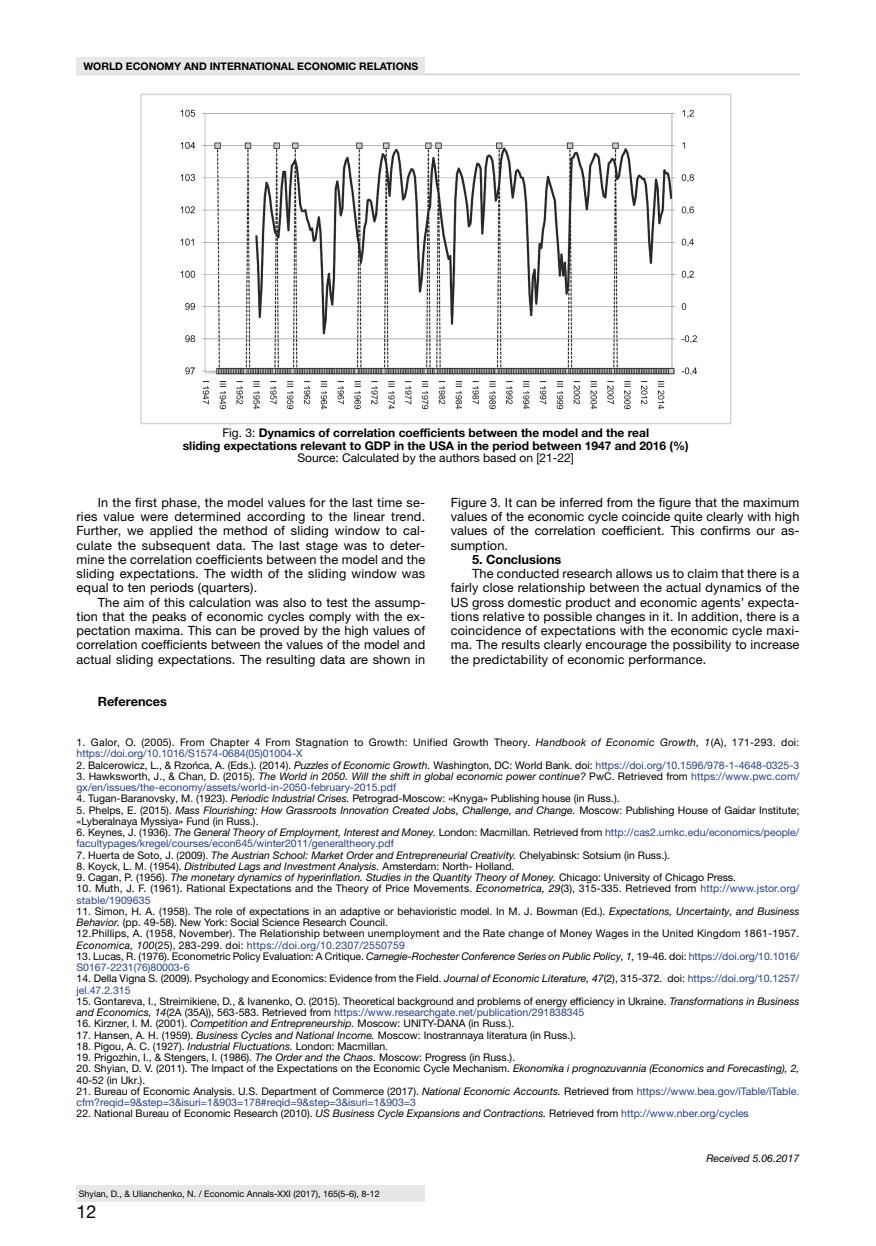
<style>
.page{position:relative;width:876px;height:1246px;background:#fff}
.page>*{position:absolute;margin:0;border:0;box-sizing:border-box;transform-origin:0 0}
.t1{font:18px "Helvetica Neue LTW1 G";color:#000}
.t2{font:12.75px/14.2px "Helvetica Neue LTW1 G";letter-spacing:.005em;color:#000;text-align:justify}
.t3{font:700 12.75px "Helvetica Neue LTW1 G";color:#000}
.t4{font:700 12px/12.8px "Helvetica Neue LTW1 G";color:#000;text-align:center}
.t5{font:12px "Helvetica Neue LTW1 G";color:#000}
.t6{font:10.5px/11.2px "Helvetica Neue LTW1 G";color:#000}
.t7{font:10.5px/11.2px "Helvetica Neue LTW1 G";color:#25408f}
.t8{font:10.5px/11.2px "Helvetica Neue LTW1 G";letter-spacing:.02em;color:#000}
.t9{font:italic 10.5px "Helvetica Neue LTW1 G";color:#000}
.t10{font:10.5px/11.2px "Helvetica Neue LTW1 G";letter-spacing:.025em;color:#000}
.t11{font:700 10.5px "Helvetica Neue LTW1 G";color:#000}
.t12{font:9px "Helvetica Neue LTW1 G";color:#000}
.s1{font-weight:400}
.s2{font-style:italic}
.s3{color:#25408f}
.s4{color:#000}
.s5{font-style:italic;color:#000}
.s6{font-style:normal}
</style>
<div class="page">
<div style="left:77px;top:1185px;width:348px;height:17px;background:#e6e7e8"></div>
<div style="left:77px;top:57px;width:348px;height:17px;background:#e6e7e8"></div>
<hr style="left:77px;top:74px;width:722px;height:1px;background:#d1d3d4">
<img style="left:180px;top:109px;width:517px;height:301px">
<div style="left:140px;top:94px;width:591px;height:330px;border:2px solid #d1d3d4"></div>
<p class="t11" style="left:83px;top:59px;width:337px">WORLD ECONOMY AND INTERNATIONAL ECONOMIC RELATIONS</p>
<p class="t4" style="left:183px;top:426px;width:507px"><span class="s1">Fig. 3:</span> Dynamics of correlation coefficients between the model and the real<br>sliding expectations relevant to GDP in the USA in the period between 1947 and 2016 (%)</p>
<p class="t5" style="left:298px;top:451px;width:278px">Source: Calculated by the authors based on [21-22]</p>
<p class="t2" style="left:451px;top:495px;width:350px">Figure 3. It can be inferred from the figure that the maximum values of the economic cycle coincide quite clearly with high values of the correlation coefficient. This confirms our as&shy;sumption.</p>
<p class="t3" style="left:472px;top:551px;width:91px">5. Conclusions</p>
<p class="t2" style="left:451px;top:566px;width:350px;text-indent:21px">The conducted research allows us to claim that there is a fairly close relationship between the actual dynamics of the US gross domestic product and economic agents’ expecta&shy;tions relative to possible changes in it. In addition, there is a coincidence of expectations with the economic cycle maxi&shy;ma. The results clearly encourage the possibility to increase the predictability of economic performance.</p>
<p class="t2" style="left:77px;top:495px;width:350px;text-indent:21px">In the first phase, the model values for the last time se&shy;ries value were determined according to the linear trend.<br>Further, we applied the method of sliding window to cal&shy;culate the subsequent data. The last stage was to deter&shy;mine the correlation coefficients between the model and the sliding expectations. The width of the sliding window was equal to ten periods (quarters).</p>
<p class="t2" style="left:77px;top:595px;width:350px;text-indent:21px">The aim of this calculation was also to test the assump&shy;tion that the peaks of economic cycles comply with the ex&shy;pectation maxima. This can be proved by the high values of correlation coefficients between the values of the model and actual sliding expectations. The resulting data are shown in</p>
<p class="t3" style="left:98px;top:694px;width:71px">References</p>
<p class="t10" style="left:77px;top:737px;width:724px">1. Galor, O. (2005). From Chapter 4 From Stagnation to Growth: Unified Growth Theory. <span class="s2">Handbook of Economic Growth, 1</span>(A), 171-293. doi: <span class="s3">https://doi.org/10.1016/S1574-0684(05)01004-X</span></p>
<p class="t6" style="left:77px;top:759px;width:724px">2. Balcerowicz, L., &amp; Rzońca, A. (Eds.). (2014). <span class="s2">Puzzles of Economic Growth.</span> Washington, DC: World Bank. doi: <span class="s3">https://doi.org/10.1596/978-1-4648-0325-3</span></p>
<p class="t7" style="left:77px;top:770px;width:724px"><span class="s4">3. Hawksworth, J., &amp; Chan, D. (2015).</span> <span class="s5">The World in 2050. Will the shift in global economic power continue?</span> <span class="s4">PwC. Retrieved from</span> https://www.pwc.com/ gx/en/issues/the-economy/assets/world-in-2050-february-2015.pdf</p>
<p class="t6" style="left:77px;top:793px;width:545px">4. Tugan-Baranovsky, M. (1923). <span class="s2">Periodic Industrial Crises.</span> Petrograd-Moscow: «Knyga» Publishing house (in Russ.).</p>
<p class="t6" style="left:77px;top:804px;width:724px">5. Phelps, E. (2015). <span class="s2">Mass Flourishing: How Grassroots Innovation Created Jobs, Challenge, and Change.</span> Moscow: Publishing House of Gaidar Institute; «Lyberalnaya Myssiya» Fund (in Russ.).</p>
<p class="t7" style="left:77px;top:827px;width:724px"><span class="s4">6. Keynes, J. (1936).</span> <span class="s5">The General Theory of Employment, Interest and Money.</span> <span class="s4">London: Macmillan. Retrieved from</span> http://cas2.umkc.edu/economics/people/ facultypages/kregel/courses/econ645/winter2011/generaltheory.pdf</p>
<p class="t9" style="left:77px;top:848px;width:595px"><span class="s6">7. Huerta de Soto, J. (2009).</span> The Austrian School: Market Order and Entrepreneurial Creativity. <span class="s6">Chelyabinsk: Sotsium (in Russ.).</span></p>
<p class="t6" style="left:77px;top:860px;width:439px">8. Koyck, L. M. (1954). <span class="s2">Distributed Lags and Investment Analysis.</span> Amsterdam: North- Holland.</p>
<p class="t9" style="left:77px;top:871px;width:661px"><span class="s6">9. Cagan, P. (1956).</span> The monetary dynamics of hyperinflation. Studies in the Quantity Theory of Money. <span class="s6">Chicago: University of Chicago Press.</span></p>
<p class="t6" style="left:77px;top:883px;width:724px">10. Muth, J. F. (1961). Rational Expectations and the Theory of Price Movements. <span class="s2">Econometrica, 29</span>(3), 315-335. Retrieved from <span class="s3">http://www.jstor.org/ stable/1909635</span></p>
<p class="t8" style="left:77px;top:905px;width:724px">11. Simon, H. A. (1958). The role of expectations in an adaptive or behavioristic model. In M. J. Bowman (Ed.). <span class="s2">Expectations, Uncertainty, and Business Behavior.</span> (pp. 49-58). New York: Social Science Research Council.<br>12.Phillips, A. (1958, November). The Relationship between unemployment and the Rate change of Money Wages in the United Kingdom 1861-1957.<br><span class="s2">Economica, 100</span>(25), 283-299. doi: <span class="s3">https://doi.org/10.2307/2550759</span></p>
<p class="t6" style="left:77px;top:950px;width:724px">13. Lucas, R. (1976). Econometric Policy Evaluation: A Critique. <span class="s2">Carnegie-Rochester Conference Series on Public Policy, 1,</span> 19-46. doi: <span class="s3">https://doi.org/10.1016/<br>S0167-2231(76)80003-6</span></p>
<p class="t6" style="left:77px;top:973px;width:724px">14. Della Vigna S. (2009). Psychology and Economics: Evidence from the Field. <span class="s2">Journal of Economic Literature, 47</span>(2), 315-372. doi: <span class="s3">https://doi.org/10.1257/ jel.47.2.315</span></p>
<p class="t6" style="left:77px;top:995px;width:724px">15. Gontareva, I., Streimikiene, D., &amp; Ivanenko, O. (2015). Theoretical background and problems of energy efficiency in Ukraine. <span class="s2">Transformations in Business and Economics, 14</span>(2A (35A)), 563-583. Retrieved from <span class="s3">https://www.researchgate.net/publication/291838345</span></p>
<p class="t6" style="left:77px;top:1018px;width:439px">16. Kirzner, I. М. (2001). <span class="s2">Competition and Entrepreneurship.</span> Moscow: UNITY-DANA (in Russ.).</p>
<p class="t6" style="left:77px;top:1029px;width:501px">17. Hansen, A. H. (1959). <span class="s2">Business Cycles and National Income.</span> Мoscow: Inostrannaya literatura (in Russ.).</p>
<p class="t6" style="left:77px;top:1040px;width:313px">18. Pigou, A. C. (1927). <span class="s2">Industrial Fluctuations.</span> London: Macmillan.</p>
<p class="t6" style="left:77px;top:1051px;width:440px">19. Prigozhin, I., &amp; Stengers, I. (1986). <span class="s2">The Order and the Chaos.</span> Мoscow: Progress (in Russ.).</p>
<p class="t6" style="left:77px;top:1063px;width:724px">20. Shyian, D. V. (2011). The Impact of the Expectations on the Economic Cycle Mechanism. <span class="s2">Ekonomika i prognozuvannia (Economics and Forecasting), 2,<br></span>40-52 (in Ukr.).</p>
<p class="t7" style="left:77px;top:1085px;width:724px"><span class="s4">21. Bureau of Economic Analysis. U.S. Department of Commerce (2017).</span> <span class="s5">National Economic Accounts.</span> <span class="s4">Retrieved from</span> https://www.bea.gov/iTable/iTable. cfm?reqid=9&amp;step=3&amp;isuri=1&amp;903=178#reqid=9&amp;step=3&amp;isuri=1&amp;903=3</p>
<p class="t6" style="left:77px;top:1108px;width:674px">22. National Bureau of Economic Research (2010). <span class="s2">US Business Cycle Expansions and Contractions.</span> Retrieved from <span class="s3">http://www.nber.org/cycles</span></p>
<p class="t9" style="left:706px;top:1152px;width:94px">Received 5.06.2017</p>
<p class="t12" style="left:79px;top:1188px;width:303px">Shyian, D., &amp; Ulianchenko, N. / Economic Annals-XXI (2017), 165(5-6), 8-12</p>
<h1 class="t1" style="left:77px;top:1200px;width:22px">12</h1>
</div>
